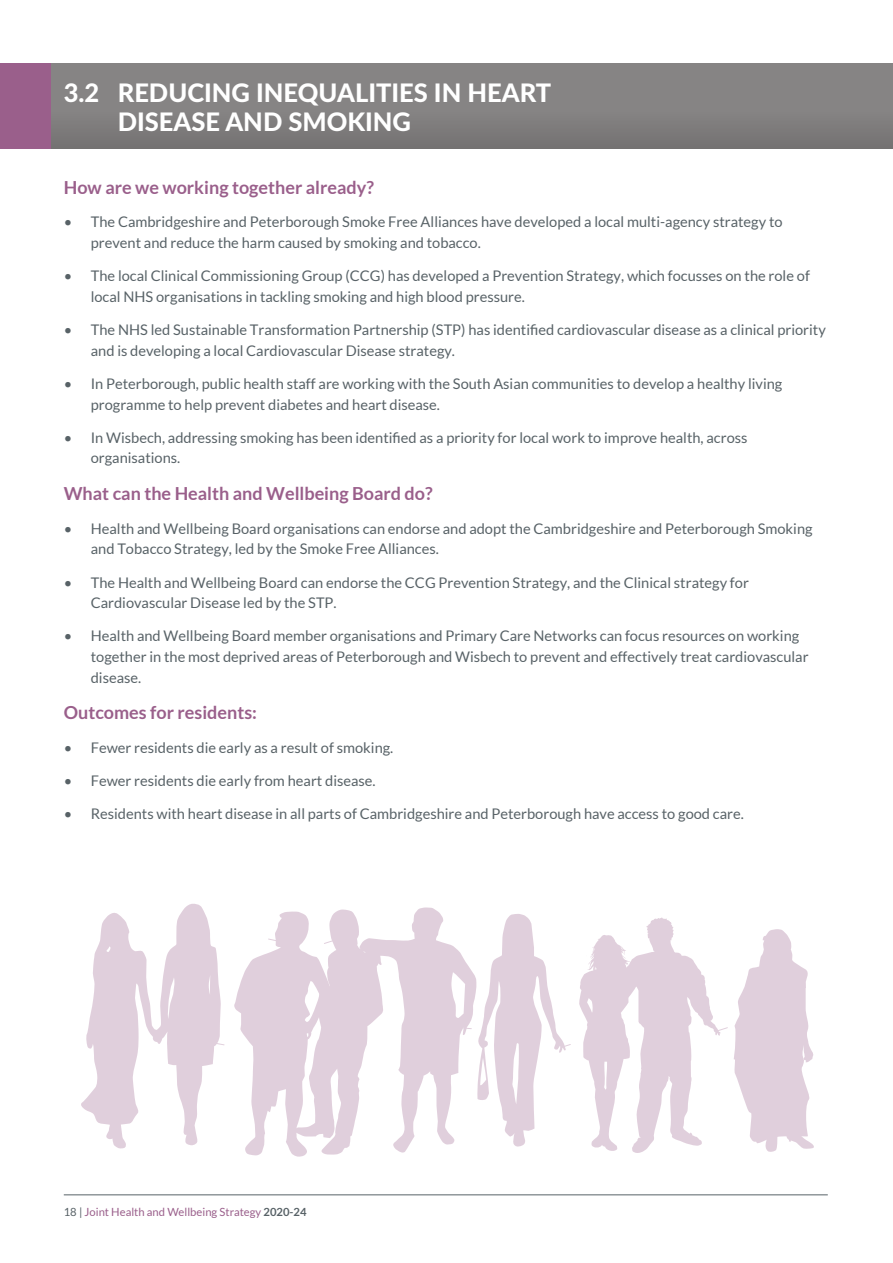
<style>
.page{position:relative;width:893px;height:1263px;background:#fff}
.page>*{position:absolute;margin:0;border:0;box-sizing:border-box;transform-origin:0 0}
.t1{font:800 25.5px/29.4px "Lato";color:#fff}
.t2{font:700 18px "Lato";color:#9a5f8b}
.t3{font:14.7px/20.5px "Lato";color:#586267}
.t4{font:11.25px "Lato";color:#9a5f8b}
.s1{color:#586267}
.s2{font-weight:700;color:#586267}
</style>
<div class="page">
<div style="left:0;top:64px;width:51px;height:85px;background:#9a5f8b"></div>
<div style="left:51px;top:64px;width:842px;height:85px;background:linear-gradient(to right,#828080,#828080)"></div>
<svg style="left:476px;top:914px;width:95px;height:233px"></svg>
<svg style="left:234px;top:907px;width:242px;height:250px;fill:#e0cfdc"></svg>
<svg style="left:81px;top:904px;width:144px;height:245px"></svg>
<svg style="left:579px;top:917px;width:149px;height:236px"></svg>
<svg style="left:734px;top:929px;width:80px;height:223px"></svg>
<hr style="left:64px;top:1194px;width:764px;height:1px;background:#586267">
<p class="t1" style="left:118px;top:77px;width:435px;text-indent:-54px">3.2 REDUCING INEQUALITIES IN HEART<br>DISEASE AND SMOKING</p>
<p class="t2" style="left:64px;top:177px;width:312px">How are we working together already?</p>
<p class="t3" style="left:91px;top:212px;width:693px;text-indent:-27px">• The Cambridgeshire and Peterborough Smoke Free Alliances have developed a local multi-agency strategy to prevent and reduce the harm caused by smoking and tobacco.</p>
<p class="t3" style="left:91px;top:266px;width:721px;text-indent:-27px">• The local Clinical Commissioning Group (CCG) has developed a Prevention Strategy, which focusses on the role of local NHS organisations in tackling smoking and high blood pressure.</p>
<p class="t3" style="left:91px;top:319px;width:736px;text-indent:-27px">• The NHS led Sustainable Transformation Partnership (STP) has identified cardiovascular disease as a clinical priority and is developing a local Cardiovascular Disease strategy.</p>
<p class="t3" style="left:91px;top:373px;width:693px;text-indent:-27px">• In Peterborough, public health staff are working with the South Asian communities to develop a healthy living programme to help prevent diabetes and heart disease.</p>
<p class="t3" style="left:91px;top:427px;width:658px;text-indent:-27px">• In Wisbech, addressing smoking has been identified as a priority for local work to improve health, across organisations.</p>
<p class="t2" style="left:64px;top:483px;width:370px">What can the Health and Wellbeing Board do?</p>
<p class="t3" style="left:91px;top:518px;width:723px;text-indent:-27px">• Health and Wellbeing Board organisations can endorse and adopt the Cambridgeshire and Peterborough Smoking and Tobacco Strategy, led by the Smoke Free Alliances.</p>
<p class="t3" style="left:91px;top:572px;width:660px;text-indent:-27px">• The Health and Wellbeing Board can endorse the CCG Prevention Strategy, and the Clinical strategy for<br>Cardiovascular Disease led by the STP.</p>
<p class="t3" style="left:91px;top:626px;width:719px;text-indent:-27px">• Health and Wellbeing Board member organisations and Primary Care Networks can focus resources on working together in the most deprived areas of Peterborough and Wisbech to prevent and effectively treat cardiovascular disease.</p>
<p class="t2" style="left:64px;top:702px;width:195px">Outcomes for residents:</p>
<p class="t3" style="left:64px;top:737px;width:331px">• Fewer residents die early as a result of smoking.</p>
<p class="t3" style="left:64px;top:770px;width:313px">• Fewer residents die early from heart disease.</p>
<p class="t3" style="left:64px;top:804px;width:682px">• Residents with heart disease in all parts of Cambridgeshire and Peterborough have access to good care.</p>
<p class="t4" style="left:64px;top:1206px;width:244px"><span class="s1">18 |</span> Joint Health and Wellbeing Strategy <span class="s2">2020-24</span></p>
</div>
